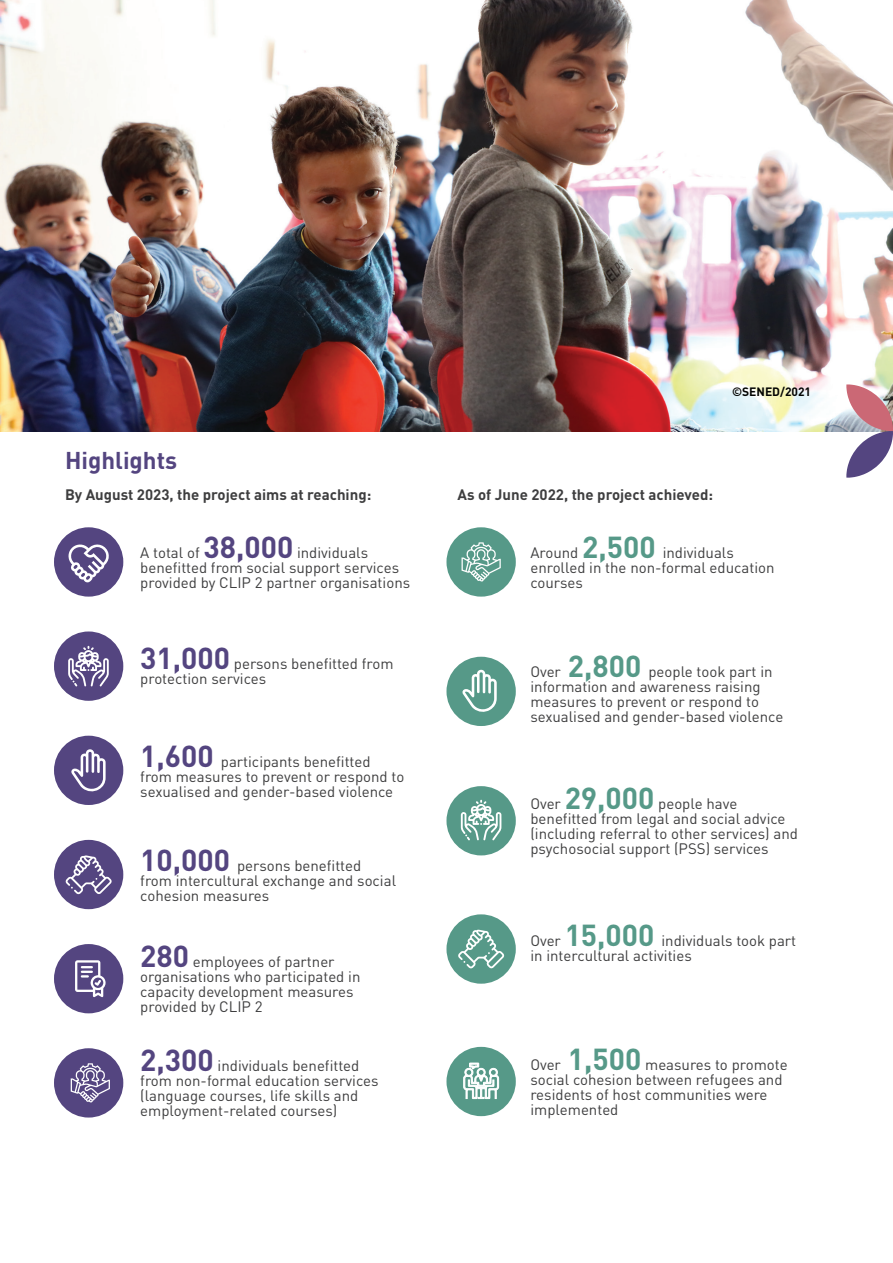
<style>
.page{position:relative;width:893px;height:1263px;background:#fff}
.page>*{position:absolute;margin:0;border:0;box-sizing:border-box;transform-origin:0 0}
.t1{font:700 30px "DIN Pro";color:#544580}
.t2{font:700 24px "DIN Pro";color:#544580}
.t3{font:15px/15px "DIN Pro";color:#3e3e3f}
.t4{font:700 15px "DIN Pro";color:#3e3e3f}
.t5{font:700 12px "DIN Pro";color:#040503}
.s1{font-weight:700;font-size:30px;color:#544580}
.s2{font-weight:700;font-size:30px;color:#569988}
</style>
<div class="page">
<img style="left:0;top:0;width:893px;height:431px">
<div style="left:54px;top:527px;width:69px;height:70px;background:#544580;border-radius:50%"></div>
<div style="left:446px;top:527px;width:70px;height:70px;background:#569988;border-radius:50%"></div>
<div style="left:54px;top:736px;width:69px;height:69px;background:#544580;border-radius:50%"></div>
<div style="left:446px;top:786px;width:70px;height:69px;background:#569988;border-radius:50%"></div>
<div style="left:54px;top:944px;width:69px;height:69px;background:#544580;border-radius:50%"></div>
<div style="left:446px;top:1047px;width:70px;height:69px;background:#569988;border-radius:50%"></div>
<div style="left:54px;top:631px;width:69px;height:70px;background:#544580;border-radius:50%"></div>
<div style="left:446px;top:657px;width:70px;height:69px;background:#569988;border-radius:50%"></div>
<div style="left:54px;top:840px;width:69px;height:69px;background:#544580;border-radius:50%"></div>
<div style="left:446px;top:914px;width:70px;height:70px;background:#569988;border-radius:50%"></div>
<div style="left:54px;top:1048px;width:69px;height:69px;background:#544580;border-radius:50%"></div>
<svg style="left:68px;top:544px;width:41px;height:39px"></svg>
<svg style="left:68px;top:646px;width:41px;height:40px"></svg>
<svg style="left:461px;top:800px;width:40px;height:40px"></svg>
<svg style="left:71px;top:749px;width:35px;height:43px"></svg>
<svg style="left:462px;top:670px;width:35px;height:42px"></svg>
<svg style="left:65px;top:855px;width:47px;height:39px"></svg>
<svg style="left:458px;top:929px;width:46px;height:40px"></svg>
<svg style="left:75px;top:960px;width:31px;height:37px"></svg>
<svg style="left:71px;top:1063px;width:39px;height:40px"></svg>
<svg style="left:461px;top:542px;width:40px;height:40px"></svg>
<svg style="left:463px;top:1062px;width:36px;height:38px"></svg>
<svg style="left:846px;top:384px;width:47px;height:94px"></svg>
<p class="t5" style="left:732px;top:382px;width:81px">©SENED/2021</p>
<h2 class="t2" style="left:65px;top:441px;width:114px">Highlights</h2>
<p class="t4" style="left:65px;top:483px;width:308px">By August 2023, the project aims at reaching:</p>
<p class="t4" style="left:458px;top:483px;width:257px">As of June 2022, the project achieved:</p>
<p class="t3" style="left:140px;top:544px;width:271px">A total of <span class="s1">38,000</span> individuals benefitted from social support services provided by CLIP 2 partner organisations</p>
<p class="t3" style="left:530px;top:544px;width:246px">Around <span class="s2">2,500</span> individuals enrolled in the non-formal education courses</p>
<p class="t3" style="left:140px;top:655px;width:255px"><span class="s1">31,000</span> persons benefitted from protection services</p>
<p class="t3" style="left:530px;top:663px;width:254px">Over <span class="s2">2,800</span> people took part in information and awareness raising measures to prevent or respond to sexualised and gender-based violence</p>
<p class="t3" style="left:140px;top:753px;width:266px"><span class="s1">1,600</span> participants benefitted from measures to prevent or respond to sexualised and gender-based violence</p>
<p class="t3" style="left:530px;top:795px;width:269px">Over <span class="s2">29,000</span> people have benefitted from legal and social advice (including referral to other services) and psychosocial support (PSS) services</p>
<p class="t3" style="left:140px;top:857px;width:257px"><span class="s1">10,000</span> persons benefitted from intercultural exchange and social cohesion measures</p>
<p class="t3" style="left:530px;top:932px;width:267px">Over <span class="s2">15,000</span> individuals took part</p>
<h1 class="t1" style="left:140px;top:933px;width:50px">280</h1>
<p class="t3" style="left:530px;top:947px;width:163px">in intercultural activities</p>
<p class="t3" style="left:140px;top:953px;width:222px;text-indent:53px">employees of partner organisations who participated in capacity development measures provided by CLIP 2</p>
<p class="t3" style="left:140px;top:1057px;width:240px"><span class="s1">2,300</span> individuals benefitted from non-formal education services (language courses, life skills and employment-related courses)</p>
<p class="t3" style="left:530px;top:1056px;width:259px">Over <span class="s2">1,500</span> measures to promote social cohesion between refugees and residents of host communities were implemented</p>
</div>
